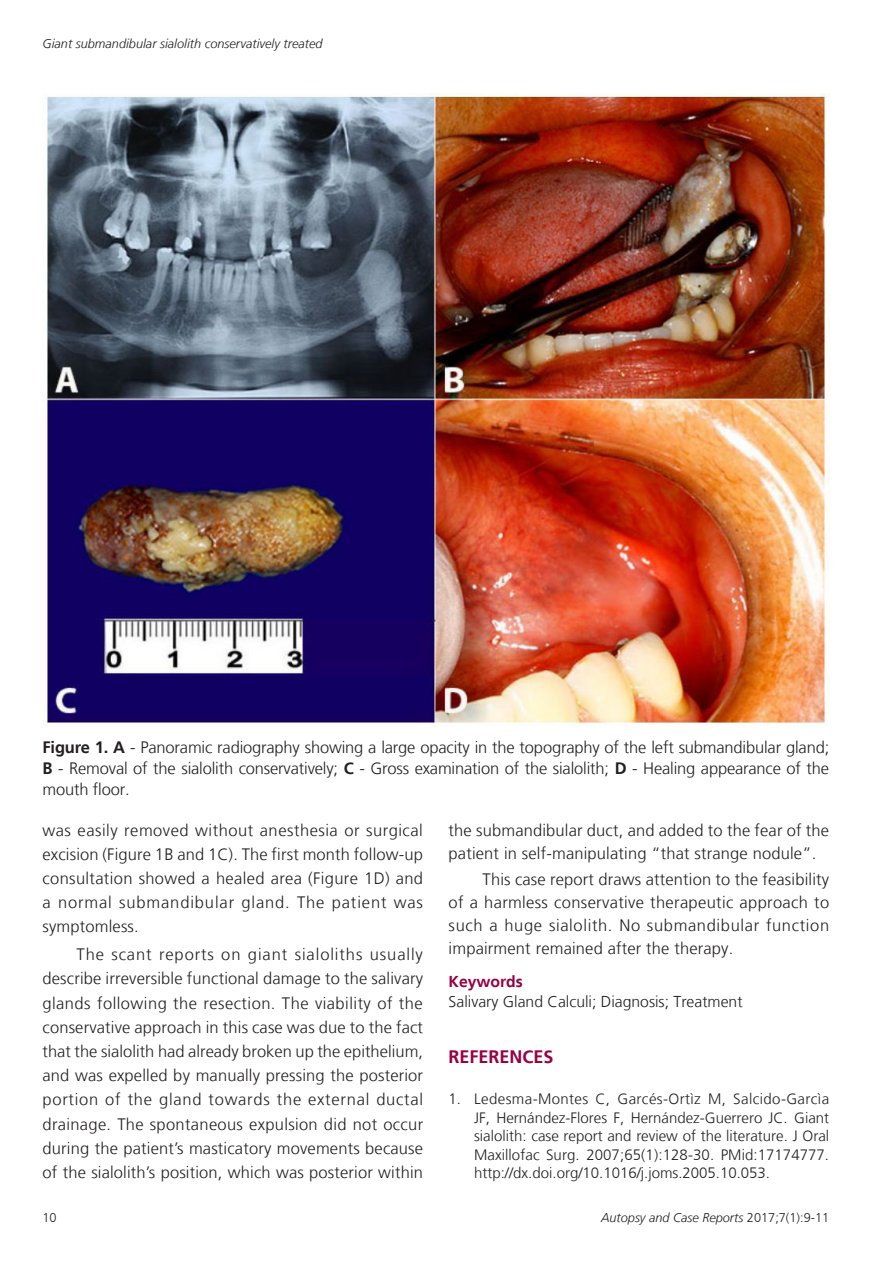
<style>
.page{position:relative;width:893px;height:1263px;background:#fff}
.page>*{position:absolute;margin:0;border:0;box-sizing:border-box;transform-origin:0 0}
.ReferenceHead{font:700 18px "Frutiger LT";color:#970044}
.Paragraph{font:300 16.5px/24.2px "Frutiger LT";letter-spacing:.01em;color:#231f20;text-align:justify}
.FigureCaption{font:300 16.5px/21px "Frutiger LT";letter-spacing:-.01em;color:#231f20;text-align:justify}
.Keywords{font:300 15.75px/19.4px "Frutiger LT";color:#231f20}
.Reference{font:300 15px/18.5px "Frutiger LT";color:#231f20;text-align:justify}
.RunningTitleAlt{font:italic 300 12.75px "Frutiger LT";color:#231f20}
.RunningHeader{font:italic 300 12.75px "Frutiger LT";color:#231f20}
.Numbering{font:300 12.75px "Frutiger LT";color:#231f20}
.s1{font-weight:700}
.s2{font-weight:700;color:#970044}
.s3{font-style:normal}
</style>
<div class="page">
<img style="left:43px;top:94px;width:786px;height:634px">
<p class="RunningTitleAlt" style="left:43px;top:37px;width:282px">Giant submandibular sialolith conservatively treated</p>
<p class="FigureCaption" style="left:43px;top:737px;width:788px"><span class="s1">Figure 1. A</span> - Panoramic radiography showing a large opacity in the topography of the left submandibular gland; <span class="s1">B</span> - Removal of the sialolith conservatively; <span class="s1">C</span> - Gross examination of the sialolith; <span class="s1">D</span> - Healing appearance of the mouth floor.</p>
<p class="Paragraph" style="left:43px;top:818px;width:382px">was easily removed without anesthesia or surgical excision (Figure 1B and 1C). The first month follow-up consultation showed a healed area (Figure 1D) and a normal submandibular gland. The patient was symptomless.</p>
<p class="Paragraph" style="left:43px;top:942px;width:382px;text-indent:34px">The scant reports on giant sialoliths usually describe irreversible functional damage to the salivary glands following the resection. The viability of the conservative approach in this case was due to the fact that the sialolith had already broken up the epithelium, and was expelled by manually pressing the posterior portion of the gland towards the external ductal drainage. The spontaneous expulsion did not occur during the patient’s masticatory movements because of the sialolith’s position, which was posterior within</p>
<p class="Numbering" style="left:43px;top:1210px;width:16px">10</p>
<p class="Paragraph" style="left:449px;top:819px;width:382px;line-height:23px">the submandibular duct, and added to the fear of the patient in self-manipulating “that strange nodule”.</p>
<p class="Paragraph" style="left:449px;top:868px;width:382px;line-height:23px;text-indent:34px">This case report draws attention to the feasibility of a harmless conservative therapeutic approach to such a huge sialolith. No submandibular function impairment remained after the therapy.</p>
<p class="Keywords" style="left:449px;top:972px;width:296px"><span class="s2">Keywords<br></span>Salivary Gland Calculi; Diagnosis; Treatment</p>
<p class="ReferenceHead" style="left:449px;top:1046px;width:107px">REFERENCES</p>
<p class="Reference" style="left:474px;top:1090px;width:357px;text-indent:-26px">1. Ledesma-Montes C, Garcés-Ortìz M, Salcido-Garcìa JF, Hernández-Flores F, Hernández-Guerrero JC. Giant sialolith: case report and review of the literature. J Oral Maxillofac Surg. 2007;65(1):128-30. PMid:17174777. http://dx.doi.org/10.1016/j.joms.2005.10.053.</p>
<p class="RunningHeader" style="left:601px;top:1210px;width:230px">Autopsy and Case Reports <span class="s3">2017;7(1):9-11</span></p>
</div>
